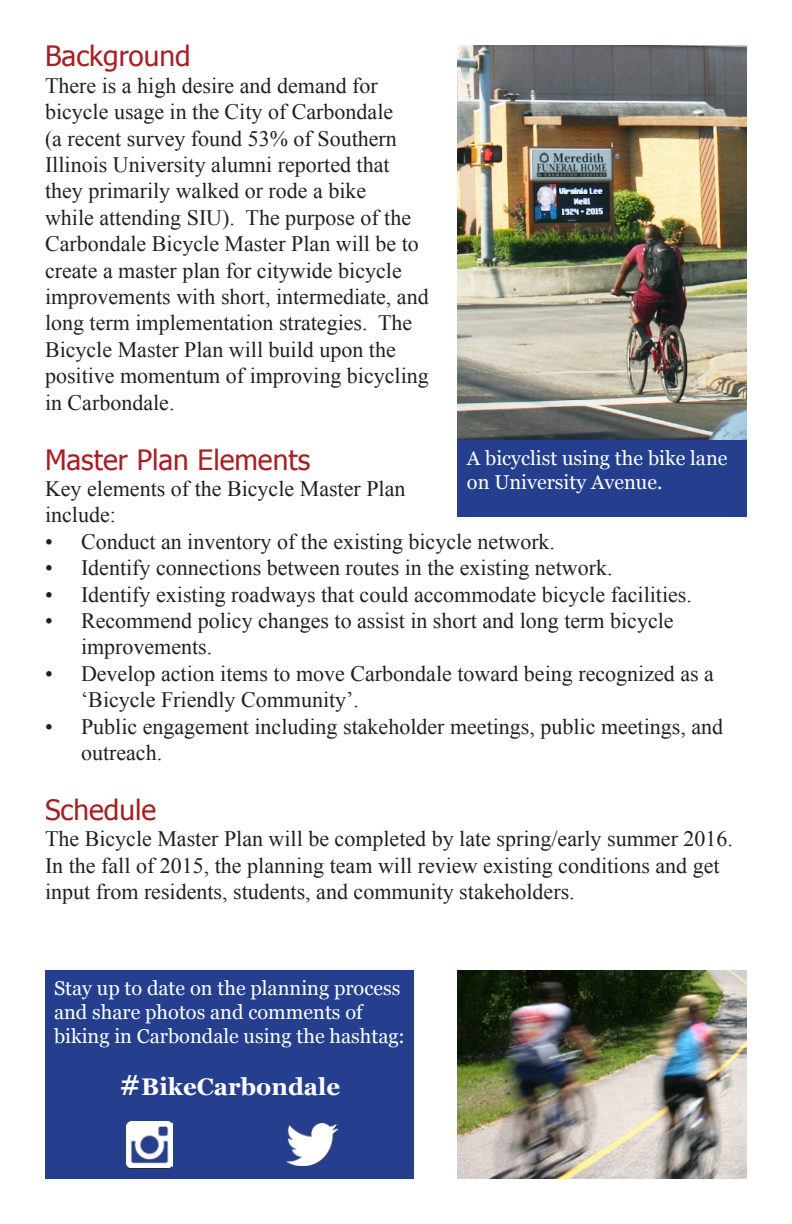
<style>
.page{position:relative;width:792px;height:1224px;background:#fff}
.page>*{position:absolute;margin:0;border:0;box-sizing:border-box;transform-origin:0 0}
.t1{font:28px "Tahoma";color:#a71f23}
.t2{font:700 24px "Georgia";color:#fff}
.t3{font:22px/26.4px "Times New Roman";color:#231f20}
.t4{font:20px/24px "Georgia";color:#fff}
.s1{font-size:32px}
</style>
<div class="page">
<img style="left:458px;top:45px;width:289px;height:396px">
<div style="left:458px;top:441px;width:289px;height:76px;background:#253f8e"></div>
<div style="left:45px;top:971px;width:369px;height:208px;background:#253f8e"></div>
<div style="left:127px;top:1122px;width:46px;height:46px;background:#231f20;opacity:.75"></div>
<img style="left:126px;top:1121px;width:46px;height:46px">
<div style="left:287px;top:1124px;width:51px;height:42px;background:#231f20;opacity:.75"></div>
<img style="left:287px;top:1124px;width:51px;height:41px">
<img style="left:458px;top:971px;width:289px;height:208px">
<p class="t1" style="left:45px;top:37px;width:147px">Background</p>
<p class="t3" style="left:45px;top:72px;width:385px">There is a high desire and demand for bicycle usage in the City of Carbondale<br>(a recent survey found 53% of Southern Illinois University alumni reported that they primarily walked or rode a bike<br>while attending SIU). The purpose of the Carbondale Bicycle Master Plan will be to create a master plan for citywide bicycle improvements with short, intermediate, and long term implementation strategies. The Bicycle Master Plan will build upon the positive momentum of improving bicycling in Carbondale.</p>
<p class="t1" style="left:45px;top:441px;width:267px">Master Plan Elements</p>
<p class="t3" style="left:45px;top:475px;width:362px">Key elements of the Bicycle Master Plan include:</p>
<p class="t3" style="left:45px;top:528px;width:512px">• Conduct an inventory of the existing bicycle network.</p>
<p class="t3" style="left:45px;top:554px;width:569px">• Identify connections between routes in the existing network.</p>
<p class="t3" style="left:45px;top:580px;width:649px">• Identify existing roadways that could accommodate bicycle facilities.</p>
<p class="t3" style="left:81px;top:607px;width:594px;text-indent:-36px">• Recommend policy changes to assist in short and long term bicycle improvements.</p>
<p class="t3" style="left:81px;top:660px;width:634px;text-indent:-36px">• Develop action items to move Carbondale toward being recognized as a ‘Bicycle Friendly Community’.</p>
<p class="t3" style="left:81px;top:712px;width:644px;text-indent:-36px">• Public engagement including stakeholder meetings, public meetings, and outreach.</p>
<p class="t1" style="left:45px;top:791px;width:113px">Schedule</p>
<p class="t3" style="left:45px;top:825px;width:690px">The Bicycle Master Plan will be completed by late spring/early summer 2016.<br>In the fall of 2015, the planning team will review existing conditions and get input from residents, students, and community stakeholders.</p>
<p class="t4" style="left:467px;top:446px;width:262px">A bicyclist using the bike lane on University Avenue.</p>
<p class="t4" style="left:54px;top:976px;width:352px">Stay up to date on the planning process and share photos and comments of biking in Carbondale using the hashtag:</p>
<p class="t2" style="left:119px;top:1072px;width:223px"><span class="s1">#</span>BikeCarbondale</p>
</div>
